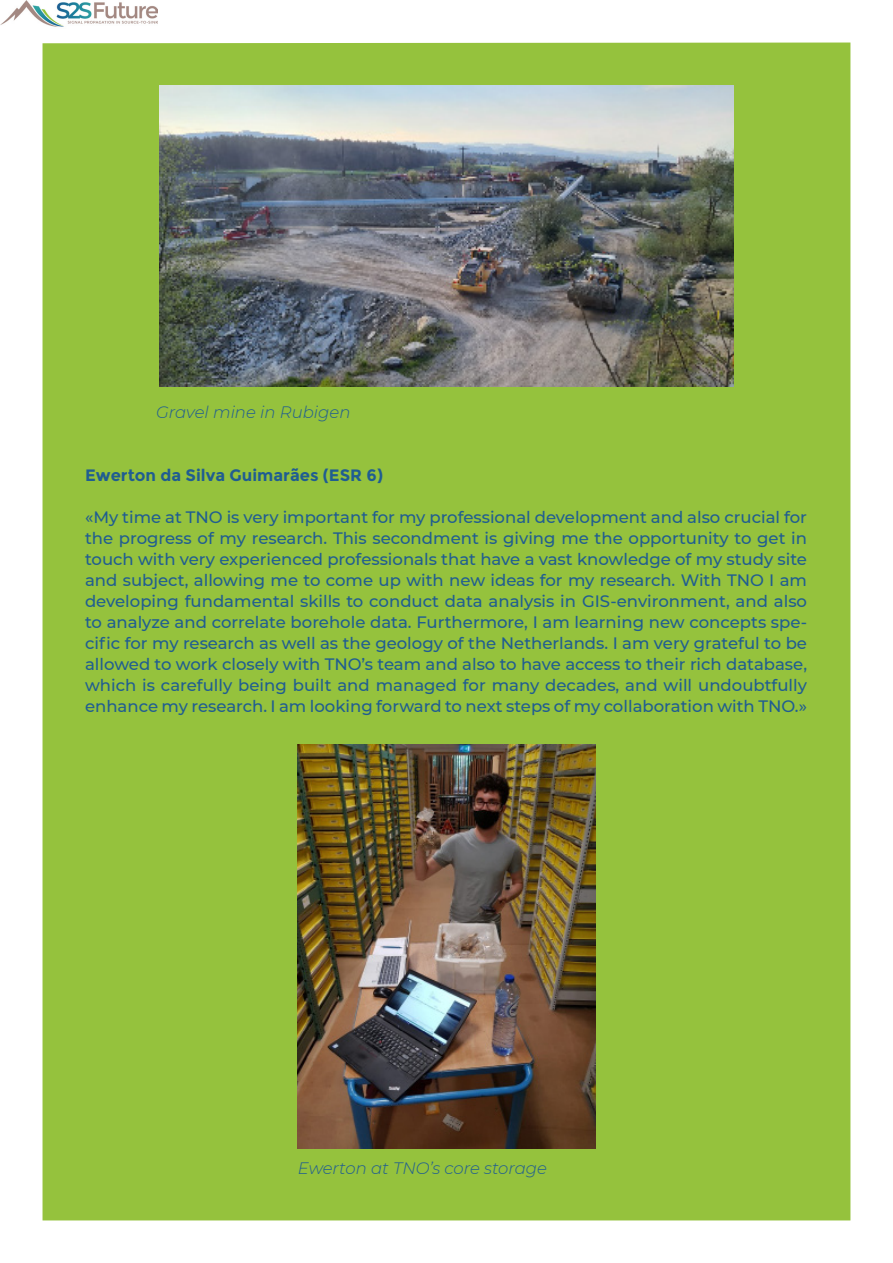
<style>
.page{position:relative;width:893px;height:1263px;background:#fff}
.page>*{position:absolute;margin:0;border:0;box-sizing:border-box;transform-origin:0 0}
.Folio-_Section_title{font:500 16.5px/21px "Montserrat";color:#205d91;text-align:justify}
.Folio-_Section_title-2{font:italic 300 16.5px "Montserrat";color:#205d91}
.Folio-_Section_title-3{font:700 16.5px "Montserrat";color:#205d91}
</style>
<div class="page">
<div style="left:43px;top:43px;width:807px;height:1177px;background:#95c23d"></div>
<img style="left:0;top:0;width:158px;height:27px">
<img style="left:159px;top:85px;width:574px;height:302px">
<img style="left:298px;top:744px;width:297px;height:404px">
<p class="Folio-_Section_title-2" style="left:156px;top:401px;width:196px">Gravel mine in Rubigen</p>
<p class="Folio-_Section_title-3" style="left:85px;top:465px;width:299px">Ewerton da Silva Guimarães (ESR 6)</p>
<p class="Folio-_Section_title" style="left:85px;top:506px;width:723px">«My time at TNO is very important for my professional development and also crucial for the progress of my research. This secondment is giving me the opportunity to get in touch with very experienced professionals that have a vast knowledge of my study site and subject, allowing me to come up with new ideas for my research. With TNO I am developing fundamental skills to conduct data analysis in GIS-environment, and also to analyze and correlate borehole data. Furthermore, I am learning new concepts spe&shy;cific for my research as well as the geology of the Netherlands. I am very grateful to be allowed to work closely with TNO’s team and also to have access to their rich database, which is carefully being built and managed for many decades, and will undoubtfully enhance my research. I am looking forward to next steps of my collaboration with TNO.»</p>
<p class="Folio-_Section_title-2" style="left:298px;top:1157px;width:251px">Ewerton at TNO’s core storage</p>
</div>
